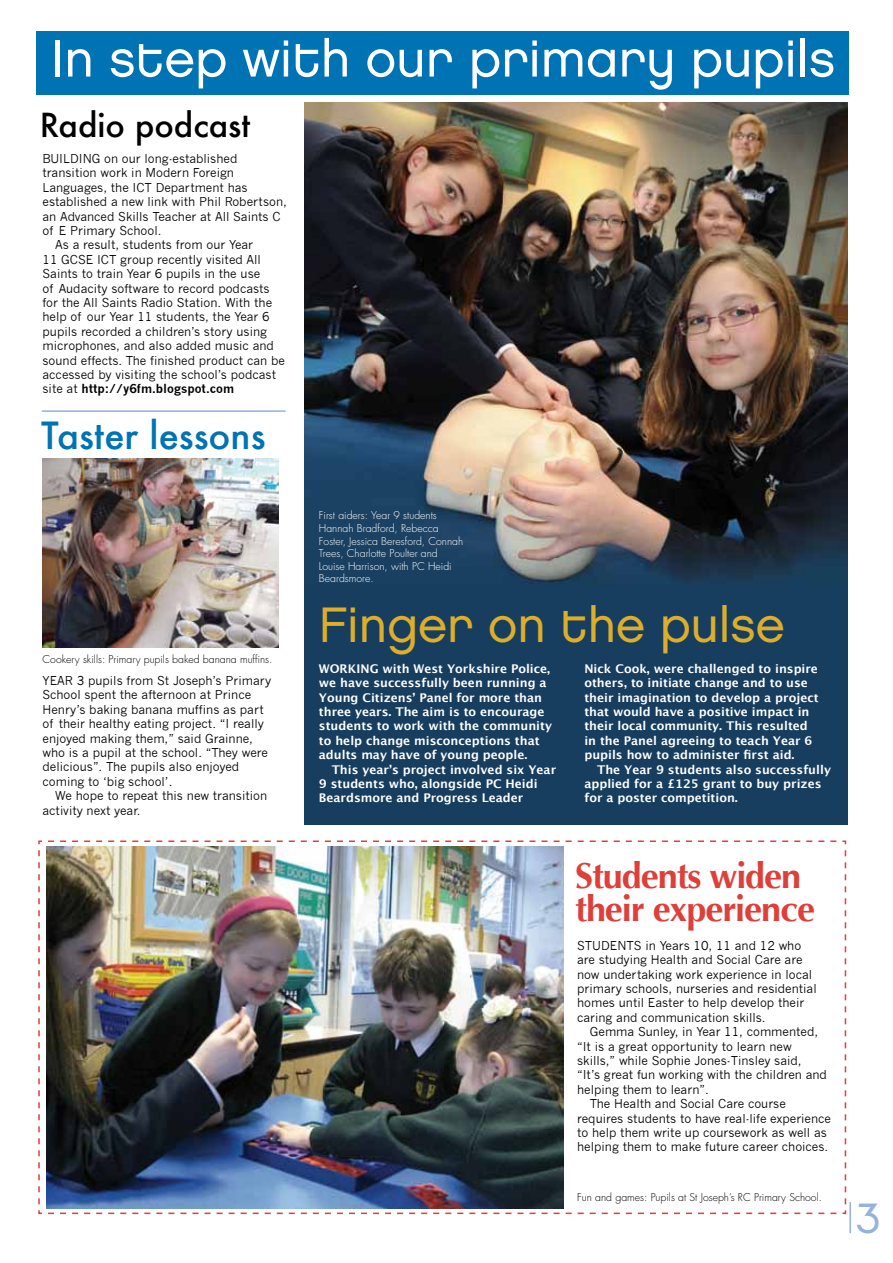
<style>
.page{position:relative;width:893px;height:1263px;background:#fff}
.page>*{position:absolute;margin:0;border:0;box-sizing:border-box;transform-origin:0 0}
.t1{font:51.9px "Chalet London Nineteen Eighty";color:#fff}
.t2{font:49.65px "Chalet London Nineteen Eighty";color:#dcae2b}
.t3{font:42.3px "Chalet London Nineteen Seventy";color:#94b2db}
.t4{font:500 36.6px "Futura";color:#0073b4}
.t5{font:700 36px/33px "Optima";letter-spacing:-.03em;color:#de3f39}
.t6{font:500 32.4px "Futura";color:#000}
.t7{font:12px/14.4px "News Gothic";color:#000}
.t8{font:700 12px/14.4px "Lucida Grande";color:#fff}
.t9{font:700 12px "News Gothic";color:#000}
.t10{font:300 10.5px/12.6px "Futura";color:#fff}
.t11{font:300 10.5px "Futura";color:#000}
.s1{font-weight:400}
</style>
<div class="page">
<img style="left:305px;top:102px;width:543px;height:723px">
<hr style="left:849px;top:1202px;width:2px;height:31px;background:#94b2db">
<div style="left:36px;top:31px;width:812px;height:64px;background:#0073b4"></div>
<img style="left:38px;top:840px;width:809px;height:375px">
<hr style="left:42px;top:410px;width:244px;height:2px;background:#94b2db">
<img style="left:43px;top:458px;width:236px;height:189px">
<h1 class="t1" style="left:51px;top:27px;width:785px">In step with our primary pupils</h1>
<h3 class="t6" style="left:40px;top:103px;width:212px">Radio podcast</h3>
<p class="t7" style="left:43px;top:151px;width:196px">BUILDING on our long-established</p>
<p class="t7" style="left:43px;top:166px;width:193px">transition work in Modern Foreign</p>
<p class="t7" style="left:43px;top:180px;width:207px">Languages, the ICT Department has</p>
<p class="t7" style="left:43px;top:195px;width:246px">established a new link with Phil Robertson,</p>
<p class="t7" style="left:43px;top:209px;width:240px">an Advanced Skills Teacher at All Saints C</p>
<p class="t7" style="left:43px;top:223px;width:120px">of E Primary School.</p>
<p class="t7" style="left:55px;top:238px;width:199px">As a result, students from our Year</p>
<p class="t7" style="left:43px;top:252px;width:220px">11 GCSE ICT group recently visited All</p>
<p class="t7" style="left:43px;top:267px;width:219px">Saints to train Year 6 pupils in the use</p>
<p class="t7" style="left:43px;top:281px;width:229px">of Audacity software to record podcasts</p>
<p class="t7" style="left:43px;top:295px;width:231px">for the All Saints Radio Station. With the</p>
<p class="t7" style="left:43px;top:310px;width:229px">help of our Year 11 students, the Year 6</p>
<p class="t7" style="left:43px;top:324px;width:226px">pupils recorded a children’s story using</p>
<p class="t7" style="left:43px;top:339px;width:233px">microphones, and also added music and</p>
<p class="t7" style="left:43px;top:353px;width:244px">sound effects. The finished product can be</p>
<p class="t7" style="left:43px;top:367px;width:235px">accessed by visiting the school’s podcast</p>
<p class="t9" style="left:43px;top:382px;width:193px"><span class="s1">site at</span> http://y6fm.blogspot.com</p>
<h3 class="t4" style="left:41px;top:410px;width:226px">Taster lessons</h3>
<p class="t11" style="left:43px;top:653px;width:231px">Cookery skills: Primary pupils baked banana muffins.</p>
<p class="t7" style="left:43px;top:673px;width:230px">YEAR 3 pupils from St Joseph’s Primary School spent the afternoon at Prince Henry’s baking banana muffins as part of their healthy eating project. “I really enjoyed making them,” said Grainne, who is a pupil at the school. “They were delicious”. The pupils also enjoyed coming to ‘big school’.</p>
<p class="t7" style="left:43px;top:789px;width:226px;text-indent:13px">We hope to repeat this new transition activity next year.</p>
<p class="t10" style="left:319px;top:509px;width:146px">First aiders: Year 9 students<br>Hannah Bradford, Rebecca<br>Foster, Jessica Beresford, Connah<br>Trees, Charlotte Poulter and<br>Louise Harrison, with PC Heidi<br>Beardsmore.</p>
<h2 class="t2" style="left:319px;top:594px;width:467px">Finger on the pulse</h2>
<p class="t8" style="left:319px;top:661px;width:235px">WORKING with West Yorkshire Police, we have successfully been running a Young Citizens’ Panel for more than three years. The aim is to encourage students to work with the community to help change misconceptions that adults may have of young people.</p>
<p class="t8" style="left:319px;top:762px;width:239px;text-indent:13px">This year’s project involved six Year<br>9 students who, alongside PC Heidi<br>Beardsmore and Progress Leader</p>
<p class="t8" style="left:584px;top:661px;width:236px">Nick Cook, were challenged to inspire others, to initiate change and to use their imagination to develop a project that would have a positive impact in their local community. This resulted in the Panel agreeing to teach Year 6 pupils how to administer first aid.</p>
<p class="t8" style="left:584px;top:762px;width:248px;text-indent:13px">The Year 9 students also successfully applied for a £125 grant to buy prizes for a poster competition.</p>
<h3 class="t5" style="left:575px;top:860px;width:241px">Students widen their experience</h3>
<p class="t7" style="left:577px;top:938px;width:241px">STUDENTS in Years 10, 11 and 12 who are studying Health and Social Care are now undertaking work experience in local primary schools, nurseries and residential homes until Easter to help develop their caring and communication skills.</p>
<p class="t7" style="left:590px;top:1025px;width:230px">Gemma Sunley, in Year 11, commented,</p>
<p class="t7" style="left:577px;top:1039px;width:216px">“It is a great opportunity to learn new</p>
<p class="t7" style="left:577px;top:1053px;width:226px">skills,” while Sophie Jones-Tinsley said,</p>
<p class="t7" style="left:577px;top:1068px;width:251px">“It’s great fun working with the children and</p>
<p class="t7" style="left:577px;top:1082px;width:133px">helping them to learn”.</p>
<p class="t7" style="left:590px;top:1097px;width:197px">The Health and Social Care course</p>
<p class="t7" style="left:577px;top:1111px;width:255px">requires students to have real-life experience</p>
<p class="t7" style="left:577px;top:1125px;width:251px">to help them write up coursework as well as</p>
<p class="t7" style="left:577px;top:1140px;width:253px">helping them to make future career choices.</p>
<p class="t11" style="left:577px;top:1190px;width:246px">Fun and games: Pupils at St Joseph’s RC Primary School.</p>
<h3 class="t3" style="left:856px;top:1192px;width:25px">3</h3>
</div>
